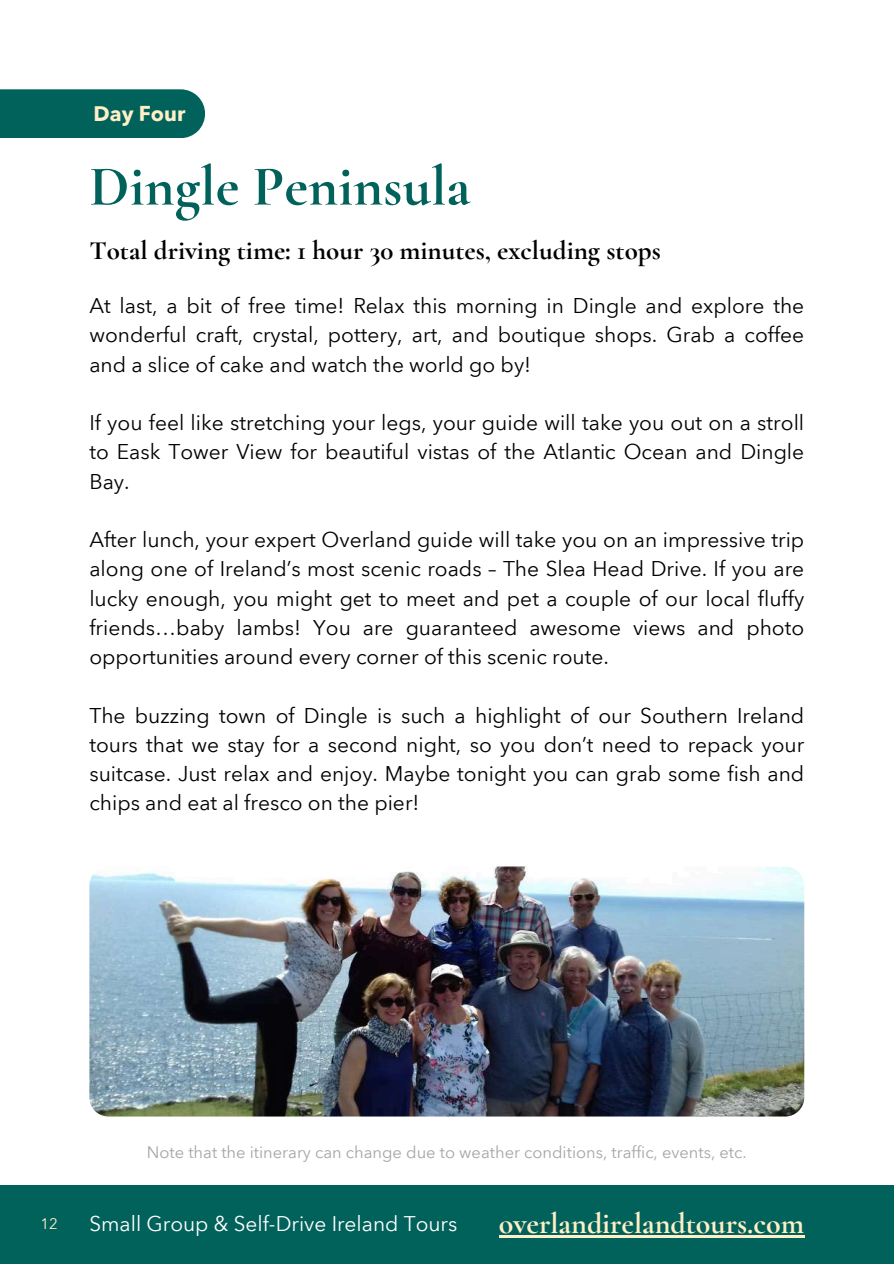
<style>
.page{position:relative;width:894px;height:1264px;background:#fff}
.page>*{position:absolute;margin:0;border:0;box-sizing:border-box;transform-origin:0 0}
.t1{font:700 57px "Cormorant Garamond";color:#00625b}
.t2{font:700 30px "Cormorant Garamond";color:#ffeec6}
.t3{font:700 27px "Cormorant Garamond";color:#000}
.t4{font:21px/29.2px "Avenir Next Arabic";color:#000;text-align:justify}
.t5{font:700 21px "Avenir Next Arabic";color:#ffeec6}
.t6{font:20.85px "Avenir Next Arabic";color:#fff}
.t7{font:16.5px "Avenir Next Arabic";color:#a6a6a6}
.t8{font:15px "Avenir Next Arabic";color:#ffeec6}
</style>
<div class="page">
<div style="left:0;top:1184px;width:893px;height:79px;background:#00625b"></div>
<div style="left:0;top:89px;width:205px;height:49px;background:#00625b"></div>
<img style="left:89px;top:866px;width:715px;height:250px">
<hr style="left:498px;top:1235px;width:306px;height:2px;background:#ffeec6">
<p class="t5" style="left:94px;top:101px;width:93px">Day Four</p>
<h1 class="t1" style="left:89px;top:152px;width:382px">Dingle Peninsula</h1>
<p class="t3" style="left:89px;top:234px;width:573px">Total driving time: 1 hour 30 minutes, excluding stops</p>
<p class="t4" style="left:89px;top:291px;width:716px">At last, a bit of free time! Relax this morning in Dingle and explore the wonderful craft, crystal, pottery, art, and boutique shops. Grab a coffee and a slice of cake and watch the world go by!</p>
<p class="t4" style="left:89px;top:408px;width:716px">If you feel like stretching your legs, your guide will take you out on a stroll to Eask Tower View for beautiful vistas of the Atlantic Ocean and Dingle Bay.</p>
<p class="t4" style="left:89px;top:525px;width:716px">After lunch, your expert Overland guide will take you on an impressive trip along one of Ireland’s most scenic roads – The Slea Head Drive. If you are lucky enough, you might get to meet and pet a couple of our local fluffy friends…baby lambs! You are guaranteed awesome views and photo opportunities around every corner of this scenic route.</p>
<p class="t4" style="left:89px;top:700px;width:716px">The buzzing town of Dingle is such a highlight of our Southern Ireland tours that we stay for a second night, so you don’t need to repack your suitcase. Just relax and enjoy. Maybe tonight you can grab some fish and chips and eat al fresco on the pier!</p>
<p class="t7" style="left:147px;top:1142px;width:601px">Note that the itinerary can change due to weather conditions, traffic, events, etc.</p>
<p class="t8" style="left:40px;top:1214px;width:19px">12</p>
<p class="t6" style="left:89px;top:1211px;width:369px">Small Group &amp; Self-Drive Ireland Tours</p>
<h2 class="t2" style="left:498px;top:1205px;width:307px">overlandirelandtours.com</h2>
</div>
